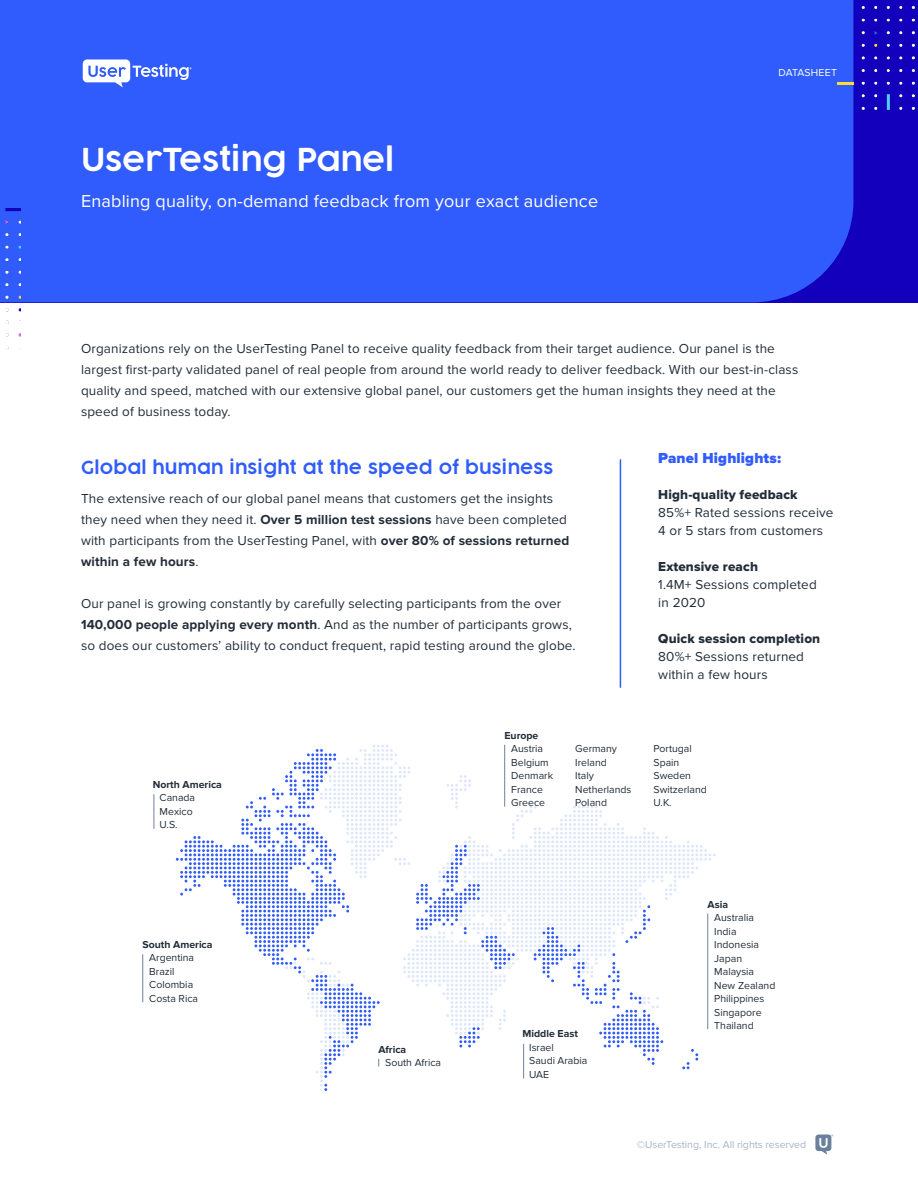
<style>
.page{position:relative;width:918px;height:1188px;background:#fff}
.page>*{position:absolute;margin:0;border:0;box-sizing:border-box;transform-origin:0 0}
.t1{font:300 31.5px "Cocogoose Pro";color:#fff}
.t2{font:18px "Proxima Nova";letter-spacing:.01em;color:#fff}
.t3{font:300 18px "Cocogoose Pro";letter-spacing:.01em;color:#315cfd}
.t4{font:900 15px "Proxima Nova";letter-spacing:.01em;color:#315cfd}
.t5{font:13.5px/21px "Proxima Nova";letter-spacing:.01em;color:#222d39}
.t6{font:13.5px "Proxima Nova Extrabld";letter-spacing:.01em;color:#222d39}
.t7{font:10.5px/13.5px "Proxima Nova";color:#222d39}
.t8{font:700 10.5px "Proxima Nova";color:#222d39}
.t9{font:10.5px "Proxima Nova";color:#6a819e}
.t10{font:10.5px "Proxima Nova";letter-spacing:.015em;color:#fff}
.s1{font-weight:700}
</style>
<div class="page">
<svg style="left:815px;top:1135px;width:18px;height:20px"></svg>
<div style="left:0;top:0;width:918px;height:302px;background:#1200bc"></div>
<img style="left:853px;top:0;width:63px;height:110px">
<div style="left:0;top:0;width:853px;height:302px;background:#315cfd"></div>
<svg style="left:83px;top:59px;width:109px;height:28px;background:#829cfd"></svg>
<img style="left:0;top:208px;width:21px;height:141px">
<svg style="left:837px;top:82px;width:16px;height:2px"></svg>
<hr style="left:620px;top:459px;width:1px;height:229px;background:#315cfd">
<hr style="left:154px;top:794px;width:1px;height:35px;background:#6a819e">
<hr style="left:142px;top:954px;width:1px;height:48px;background:#6a819e">
<svg style="left:176px;top:745px;width:540px;height:346px"></svg>
<hr style="left:523px;top:1044px;width:1px;height:35px;background:#6a819e">
<hr style="left:707px;top:914px;width:1px;height:115px;background:#6a819e">
<h1 class="t1" style="left:81px;top:138px;width:315px">UserTesting Panel</h1>
<h2 class="t2" style="left:81px;top:191px;width:519px">Enabling quality, on-demand feedback from your exact audience</h2>
<p class="t10" style="left:779px;top:66px;width:60px">DATASHEET</p>
<p class="t5" style="left:81px;top:339px;width:719px">Organizations rely on the UserTesting Panel to receive quality feedback from their target audience. Our panel is the largest first-party validated panel of real people from around the world ready to deliver feedback. With our best-in-class quality and speed, matched with our extensive global panel, our customers get the human insights they need at the speed of business today.</p>
<h2 class="t3" style="left:81px;top:456px;width:474px">Global human insight at the speed of business</h2>
<p class="t5" style="left:81px;top:488px;width:490px">The extensive reach of our global panel means that customers get the insights they need when they need it. <span class="s1">Over 5 million test sessions</span> have been completed with participants from the UserTesting Panel, with <span class="s1">over 80% of sessions returned within a few hours</span>.</p>
<p class="t5" style="left:81px;top:593px;width:496px">Our panel is growing constantly by carefully selecting participants from the over<br><span class="s1">140,000 people applying every month</span>. And as the number of participants grows, so does our customers’ ability to conduct frequent, rapid testing around the globe.</p>
<p class="t4" style="left:658px;top:449px;width:124px">Panel Highlights:</p>
<p class="t6" style="left:658px;top:487px;width:141px">High-quality feedback</p>
<p class="t5" style="left:658px;top:504px;width:177px;line-height:18px">85%+ Rated sessions receive<br>4 or 5 stars from customers</p>
<p class="t6" style="left:658px;top:559px;width:101px">Extensive reach</p>
<p class="t5" style="left:658px;top:576px;width:160px;line-height:18px">1.4M+ Sessions completed in 2020</p>
<p class="t6" style="left:658px;top:631px;width:163px">Quick session completion</p>
<p class="t5" style="left:658px;top:648px;width:147px;line-height:18px">80%+ Sessions returned within a few hours</p>
<p class="t8" style="left:153px;top:778px;width:71px">North America</p>
<p class="t7" style="left:160px;top:791px;width:37px">Canada<br>Mexico<br>U.S.</p>
<p class="t8" style="left:143px;top:938px;width:72px">South America</p>
<p class="t7" style="left:149px;top:951px;width:50px">Argentina<br>Brazil<br>Colombia<br>Costa Rica</p>
<p class="t8" style="left:379px;top:1043px;width:29px">Africa</p>
<p class="t7" style="left:385px;top:1056px;width:57px">South Africa</p>
<p class="t8" style="left:505px;top:729px;width:35px">Europe</p>
<p class="t7" style="left:511px;top:742px;width:43px">Austria<br>Belgium<br>Denmark<br>France<br>Greece</p>
<p class="t7" style="left:575px;top:742px;width:58px">Germany<br>Ireland<br>Italy<br>Netherlands<br>Poland</p>
<p class="t7" style="left:654px;top:742px;width:55px">Portugal<br>Spain<br>Sweden<br>Switzerland<br>U.K.</p>
<p class="t8" style="left:522px;top:1028px;width:57px">Middle East</p>
<p class="t7" style="left:529px;top:1041px;width:60px">Israel<br>Saudi Arabia<br>UAE</p>
<p class="t8" style="left:708px;top:898px;width:22px">Asia</p>
<p class="t7" style="left:714px;top:911px;width:63px">Australia<br>India<br>Indonesia<br>Japan<br>Malaysia<br>New Zealand<br>Philippines<br>Singapore<br>Thailand</p>
<p class="t9" style="left:637px;top:1138px;width:171px">©UserTesting, Inc. All rights reserved</p>
</div>
